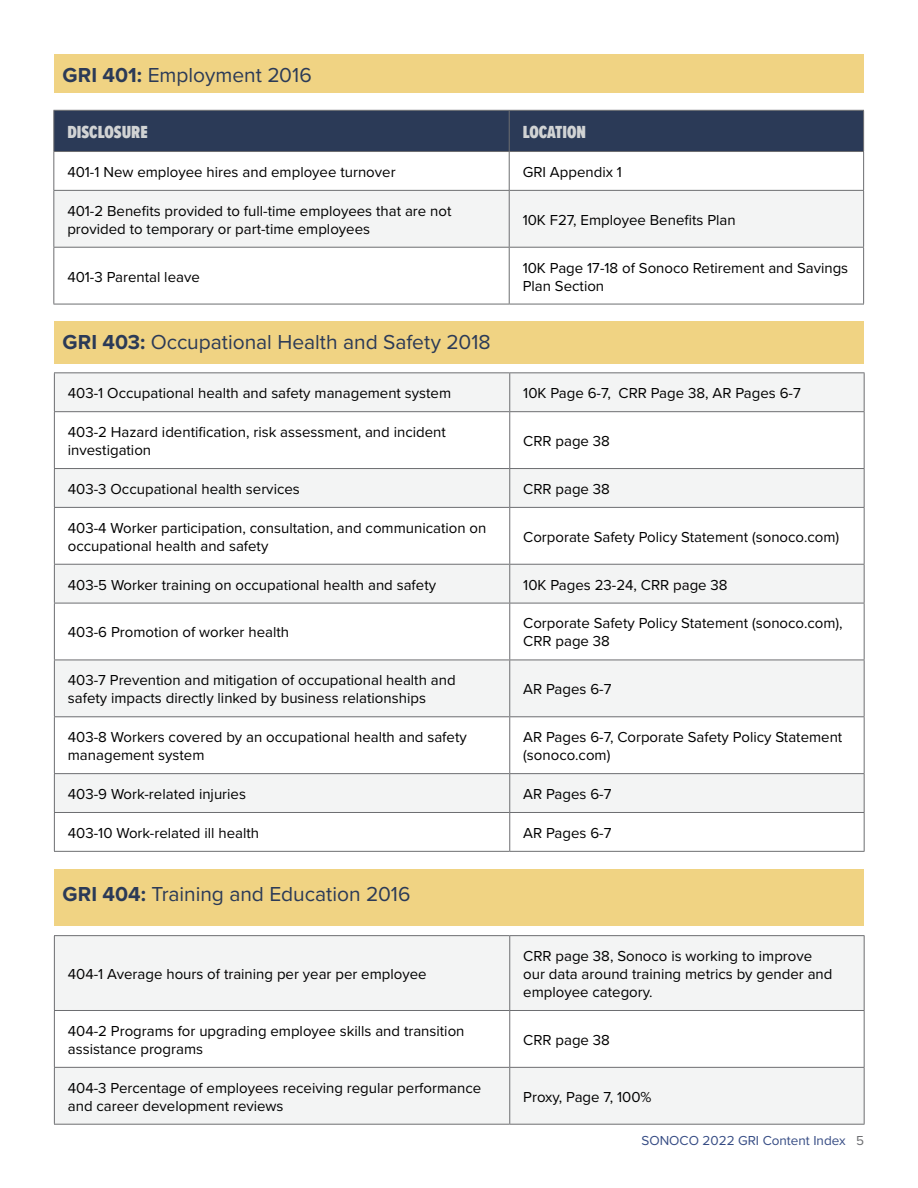
<style>
.page{position:relative;width:918px;height:1188px;background:#fff}
.page>*{position:absolute;margin:0;border:0;box-sizing:border-box;transform-origin:0 0}
.t1{font:21px "Proxima Nova";color:#2b3a57}
.t2{font:900 18px "Proxima Nova Ex Cn";color:#d1d3d4}
.t3{font:15px/18px "Proxima Nova";color:#000}
.t4{font:13.5px "Proxima Nova";color:#364c84}
.s1{font-weight:700}
.s2{color:#6d6e71}
</style>
<div class="page">
<div style="left:54px;top:54px;width:810px;height:39px;background:#f0d383"></div>
<div style="left:54px;top:321px;width:810px;height:43px;background:#f0d383"></div>
<div style="left:54px;top:870px;width:810px;height:56px;background:#f0d383"></div>
<div style="left:54px;top:111px;width:809px;height:40px;background:#2b3a57"></div>
<div style="left:54px;top:191px;width:809px;height:56px;background:#f3f4f4"></div>
<hr style="left:53px;top:110px;width:456px;height:1px;background:#6d6e71">
<hr style="left:53px;top:111px;width:1px;height:40px;background:#6d6e71">
<hr style="left:509px;top:110px;width:355px;height:1px;background:#6d6e71">
<hr style="left:509px;top:111px;width:1px;height:40px;background:#6d6e71">
<hr style="left:863px;top:111px;width:1px;height:40px;background:#6d6e71">
<hr style="left:53px;top:151px;width:456px;height:1px;background:#6d6e71">
<hr style="left:53px;top:152px;width:1px;height:38px;background:#6d6e71">
<hr style="left:509px;top:151px;width:355px;height:1px;background:#6d6e71">
<hr style="left:509px;top:152px;width:1px;height:38px;background:#6d6e71">
<hr style="left:863px;top:152px;width:1px;height:38px;background:#6d6e71">
<hr style="left:53px;top:190px;width:456px;height:1px;background:#6d6e71">
<hr style="left:53px;top:191px;width:1px;height:56px;background:#6d6e71">
<hr style="left:509px;top:190px;width:355px;height:1px;background:#6d6e71">
<hr style="left:509px;top:191px;width:1px;height:56px;background:#6d6e71">
<hr style="left:863px;top:191px;width:1px;height:56px;background:#6d6e71">
<hr style="left:53px;top:247px;width:456px;height:1px;background:#6d6e71">
<hr style="left:53px;top:248px;width:1px;height:56px;background:#6d6e71">
<hr style="left:509px;top:247px;width:355px;height:1px;background:#6d6e71">
<hr style="left:509px;top:248px;width:1px;height:56px;background:#6d6e71">
<hr style="left:863px;top:248px;width:1px;height:56px;background:#6d6e71">
<hr style="left:53px;top:304px;width:456px;height:1px;background:#6d6e71">
<hr style="left:509px;top:304px;width:355px;height:1px;background:#6d6e71">
<svg style="left:55px;top:373px;width:809px;height:439px"></svg>
<hr style="left:54px;top:372px;width:456px;height:1px;background:#6d6e71">
<hr style="left:54px;top:373px;width:1px;height:38px;background:#6d6e71">
<hr style="left:510px;top:372px;width:355px;height:1px;background:#6d6e71">
<hr style="left:509px;top:373px;width:1px;height:38px;background:#6d6e71">
<hr style="left:864px;top:373px;width:1px;height:38px;background:#6d6e71">
<hr style="left:54px;top:411px;width:456px;height:1px;background:#6d6e71">
<hr style="left:54px;top:412px;width:1px;height:56px;background:#6d6e71">
<hr style="left:510px;top:411px;width:355px;height:1px;background:#6d6e71">
<hr style="left:509px;top:412px;width:1px;height:56px;background:#6d6e71">
<hr style="left:864px;top:412px;width:1px;height:56px;background:#6d6e71">
<hr style="left:54px;top:468px;width:456px;height:1px;background:#6d6e71">
<hr style="left:54px;top:469px;width:1px;height:38px;background:#6d6e71">
<hr style="left:510px;top:468px;width:355px;height:1px;background:#6d6e71">
<hr style="left:509px;top:469px;width:1px;height:38px;background:#6d6e71">
<hr style="left:864px;top:469px;width:1px;height:38px;background:#6d6e71">
<hr style="left:54px;top:507px;width:456px;height:1px;background:#6d6e71">
<hr style="left:54px;top:508px;width:1px;height:56px;background:#6d6e71">
<hr style="left:510px;top:507px;width:355px;height:1px;background:#6d6e71">
<hr style="left:509px;top:508px;width:1px;height:56px;background:#6d6e71">
<hr style="left:864px;top:508px;width:1px;height:56px;background:#6d6e71">
<hr style="left:54px;top:564px;width:456px;height:1px;background:#6d6e71">
<hr style="left:54px;top:565px;width:1px;height:38px;background:#6d6e71">
<hr style="left:510px;top:564px;width:355px;height:1px;background:#6d6e71">
<hr style="left:509px;top:565px;width:1px;height:38px;background:#6d6e71">
<hr style="left:864px;top:565px;width:1px;height:38px;background:#6d6e71">
<hr style="left:54px;top:603px;width:456px;height:1px;background:#6d6e71">
<hr style="left:54px;top:603px;width:1px;height:57px;background:#6d6e71">
<hr style="left:510px;top:603px;width:355px;height:1px;background:#6d6e71">
<hr style="left:509px;top:603px;width:1px;height:57px;background:#6d6e71">
<hr style="left:864px;top:603px;width:1px;height:57px;background:#6d6e71">
<hr style="left:54px;top:660px;width:456px;height:1px;background:#6d6e71">
<hr style="left:54px;top:660px;width:1px;height:56px;background:#6d6e71">
<hr style="left:510px;top:660px;width:355px;height:1px;background:#6d6e71">
<hr style="left:509px;top:660px;width:1px;height:56px;background:#6d6e71">
<hr style="left:864px;top:660px;width:1px;height:56px;background:#6d6e71">
<hr style="left:54px;top:716px;width:456px;height:1px;background:#6d6e71">
<hr style="left:54px;top:717px;width:1px;height:56px;background:#6d6e71">
<hr style="left:510px;top:716px;width:355px;height:1px;background:#6d6e71">
<hr style="left:509px;top:717px;width:1px;height:56px;background:#6d6e71">
<hr style="left:864px;top:717px;width:1px;height:56px;background:#6d6e71">
<hr style="left:54px;top:773px;width:456px;height:1px;background:#6d6e71">
<hr style="left:54px;top:774px;width:1px;height:38px;background:#6d6e71">
<hr style="left:510px;top:773px;width:355px;height:1px;background:#6d6e71">
<hr style="left:509px;top:774px;width:1px;height:38px;background:#6d6e71">
<hr style="left:864px;top:774px;width:1px;height:38px;background:#6d6e71">
<hr style="left:54px;top:812px;width:456px;height:1px;background:#6d6e71">
<hr style="left:54px;top:813px;width:1px;height:38px;background:#6d6e71">
<hr style="left:510px;top:812px;width:355px;height:1px;background:#6d6e71">
<hr style="left:509px;top:813px;width:1px;height:38px;background:#6d6e71">
<hr style="left:864px;top:813px;width:1px;height:38px;background:#6d6e71">
<hr style="left:54px;top:851px;width:456px;height:1px;background:#6d6e71">
<hr style="left:510px;top:851px;width:355px;height:1px;background:#6d6e71">
<svg style="left:55px;top:936px;width:809px;height:188px;fill:#f3f4f4"></svg>
<hr style="left:54px;top:935px;width:456px;height:1px;background:#6d6e71">
<hr style="left:54px;top:936px;width:1px;height:74px;background:#6d6e71">
<hr style="left:510px;top:935px;width:355px;height:1px;background:#6d6e71">
<hr style="left:509px;top:936px;width:1px;height:74px;background:#6d6e71">
<hr style="left:864px;top:936px;width:1px;height:74px;background:#6d6e71">
<hr style="left:54px;top:1010px;width:456px;height:1px;background:#6d6e71">
<hr style="left:54px;top:1011px;width:1px;height:56px;background:#6d6e71">
<hr style="left:510px;top:1010px;width:355px;height:1px;background:#6d6e71">
<hr style="left:509px;top:1011px;width:1px;height:56px;background:#6d6e71">
<hr style="left:864px;top:1011px;width:1px;height:56px;background:#6d6e71">
<hr style="left:54px;top:1067px;width:456px;height:1px;background:#6d6e71">
<hr style="left:54px;top:1068px;width:1px;height:56px;background:#6d6e71">
<hr style="left:510px;top:1067px;width:355px;height:1px;background:#6d6e71">
<hr style="left:509px;top:1068px;width:1px;height:56px;background:#6d6e71">
<hr style="left:864px;top:1068px;width:1px;height:56px;background:#6d6e71">
<hr style="left:54px;top:1124px;width:456px;height:1px;background:#6d6e71">
<hr style="left:510px;top:1124px;width:355px;height:1px;background:#6d6e71">
<h1 class="t1" style="left:63px;top:59px;width:251px"><span class="s1">GRI 401:</span> Employment 2016</h1>
<p class="t2" style="left:67px;top:119px;width:82px">DISCLOSURE</p>
<p class="t2" style="left:523px;top:119px;width:65px">LOCATION</p>
<p class="t3" style="left:67px;top:162px;width:330px">401-1 New employee hires and employee turnover</p>
<p class="t3" style="left:523px;top:162px;width:101px">GRI Appendix 1</p>
<p class="t3" style="left:67px;top:201px;width:386px">401-2 Benefits provided to full-time employees that are not provided to temporary or part-time employees</p>
<p class="t3" style="left:523px;top:210px;width:214px">10K F27, Employee Benefits Plan</p>
<p class="t3" style="left:67px;top:267px;width:134px">401-3 Parental leave</p>
<p class="t3" style="left:523px;top:258px;width:327px">10K Page 17-18 of Sonoco Retirement and Savings<br>Plan Section</p>
<h1 class="t1" style="left:63px;top:326px;width:430px"><span class="s1">GRI 403:</span> Occupational Health and Safety 2018</h1>
<p class="t3" style="left:68px;top:384px;width:385px">403-1 Occupational health and safety management system</p>
<p class="t3" style="left:523px;top:384px;width:279px">10K Page 6-7, CRR Page 38, AR Pages 6-7</p>
<p class="t3" style="left:68px;top:422px;width:380px">403-2 Hazard identification, risk assessment, and incident investigation</p>
<p class="t3" style="left:523px;top:431px;width:88px">CRR page 38</p>
<p class="t3" style="left:68px;top:479px;width:234px">403-3 Occupational health services</p>
<p class="t3" style="left:523px;top:479px;width:88px">CRR page 38</p>
<p class="t3" style="left:68px;top:518px;width:420px">403-4 Worker participation, consultation, and communication on occupational health and safety</p>
<p class="t3" style="left:523px;top:527px;width:318px">Corporate Safety Policy Statement (sonoco.com)</p>
<p class="t3" style="left:68px;top:575px;width:370px">403-5 Worker training on occupational health and safety</p>
<p class="t3" style="left:523px;top:575px;width:206px">10K Pages 23-24, CRR page 38</p>
<p class="t3" style="left:68px;top:623px;width:223px">403-6 Promotion of worker health</p>
<p class="t3" style="left:523px;top:614px;width:321px">Corporate Safety Policy Statement (sonoco.com),<br>CRR page 38</p>
<p class="t3" style="left:68px;top:671px;width:389px">403-7 Prevention and mitigation of occupational health and safety impacts directly linked by business relationships</p>
<p class="t3" style="left:523px;top:680px;width:90px">AR Pages 6-7</p>
<p class="t3" style="left:68px;top:727px;width:400px">403-8 Workers covered by an occupational health and safety management system</p>
<p class="t3" style="left:523px;top:727px;width:321px">AR Pages 6-7, Corporate Safety Policy Statement (sonoco.com)</p>
<p class="t3" style="left:68px;top:784px;width:180px">403-9 Work-related injuries</p>
<p class="t3" style="left:523px;top:784px;width:90px">AR Pages 6-7</p>
<p class="t3" style="left:68px;top:823px;width:193px">403-10 Work-related ill health</p>
<p class="t3" style="left:523px;top:823px;width:90px">AR Pages 6-7</p>
<h1 class="t1" style="left:63px;top:878px;width:350px"><span class="s1">GRI 404:</span> Training and Education 2016</h1>
<p class="t3" style="left:68px;top:964px;width:360px">404-1 Average hours of training per year per employee</p>
<p class="t3" style="left:523px;top:946px;width:311px">CRR page 38, Sonoco is working to improve our data around training metrics by gender and employee category.</p>
<p class="t3" style="left:68px;top:1021px;width:398px">404-2 Programs for upgrading employee skills and transition assistance programs</p>
<p class="t3" style="left:523px;top:1030px;width:88px">CRR page 38</p>
<p class="t3" style="left:68px;top:1078px;width:415px">404-3 Percentage of employees receiving regular performance and career development reviews</p>
<p class="t3" style="left:523px;top:1087px;width:130px">Proxy, Page 7, 100%</p>
<p class="t4" style="left:642px;top:1130px;width:224px">SONOCO 2022 GRI Content Index <span class="s2">5</span></p>
</div>
